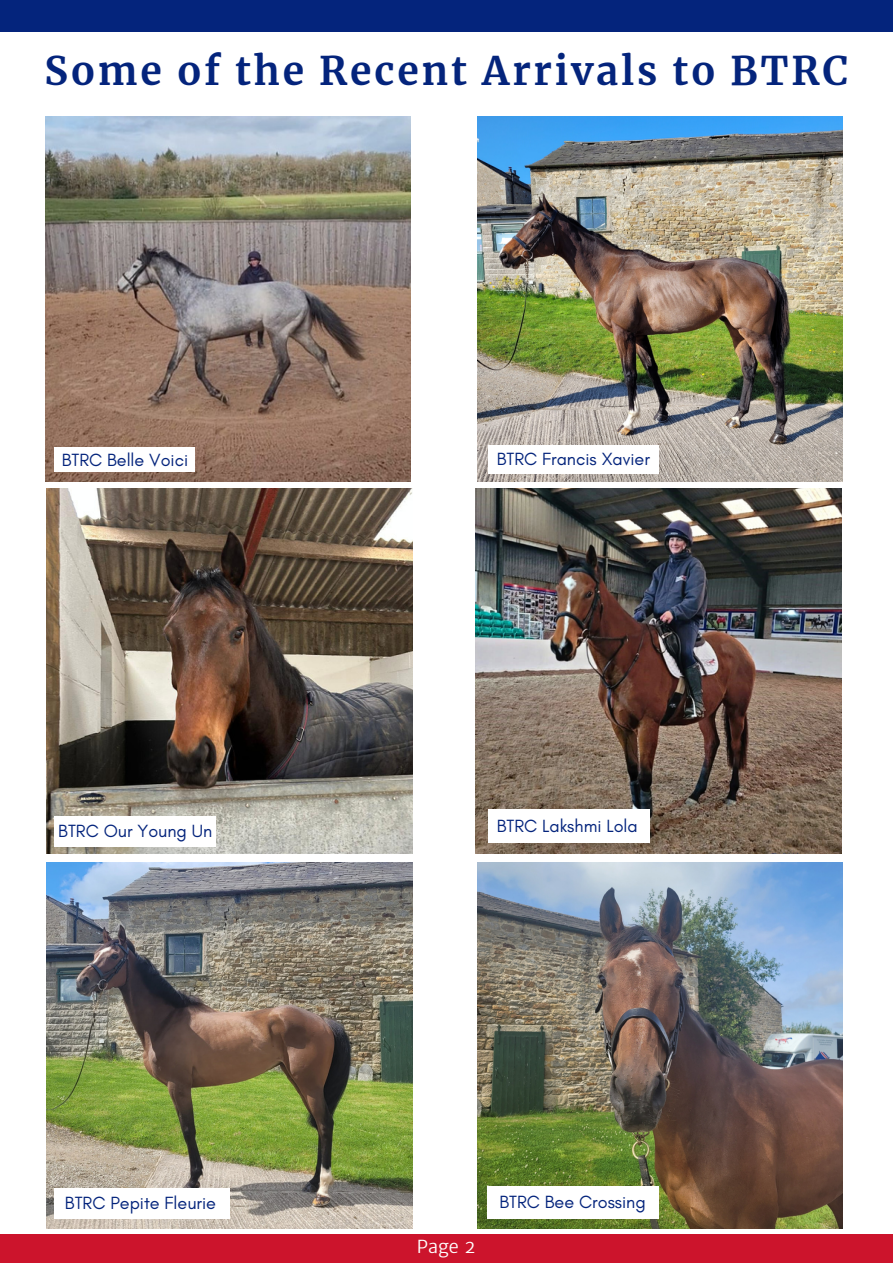
<style>
.page{position:relative;width:893px;height:1264px;background:#fff}
.page>*{position:absolute;margin:0;border:0;box-sizing:border-box;transform-origin:0 0}
.t1{font:700 39px "Merriweather";letter-spacing:.075em;color:#04247c}
.t2{font:18px "Glacial Indifference";color:#04247c}
.t3{font:300 18px "Merriweather Sans";color:#fff}
</style>
<div class="page">
<div style="left:0;top:0;width:892px;height:32px;background:#04247c"></div>
<div style="left:0;top:1234px;width:892px;height:28px;background:#cc142c"></div>
<img style="left:45px;top:116px;width:366px;height:365px">
<div style="left:54px;top:447px;width:141px;height:25px;background:#fff"></div>
<img style="left:477px;top:862px;width:365px;height:365px">
<img style="left:47px;top:488px;width:365px;height:365px">
<div style="left:54px;top:816px;width:162px;height:30px;background:#fff"></div>
<img style="left:47px;top:862px;width:365px;height:365px">
<div style="left:54px;top:1187px;width:175px;height:31px;background:#fff"></div>
<img style="left:475px;top:488px;width:366px;height:365px">
<div style="left:488px;top:809px;width:162px;height:33px;background:#fff"></div>
<img style="left:477px;top:116px;width:365px;height:365px">
<div style="left:488px;top:445px;width:170px;height:29px;background:#fff"></div>
<div style="left:486px;top:1186px;width:172px;height:32px;background:#fff"></div>
<p class="t1" style="left:45px;top:47px;width:805px">Some of the Recent Arrivals to BTRC</p>
<p class="t2" style="left:62px;top:448px;width:128px">BTRC Belle Voici</p>
<p class="t2" style="left:496px;top:448px;width:155px">BTRC Francis Xavier</p>
<p class="t2" style="left:58px;top:820px;width:155px">BTRC Our Young Un</p>
<p class="t2" style="left:65px;top:1191px;width:153px">BTRC Pepite Fleurie</p>
<p class="t2" style="left:496px;top:815px;width:143px">BTRC Lakshmi Lola</p>
<p class="t3" style="left:417px;top:1235px;width:60px">Page 2</p>
<p class="t2" style="left:499px;top:1190px;width:148px">BTRC Bee Crossing</p>
</div>
